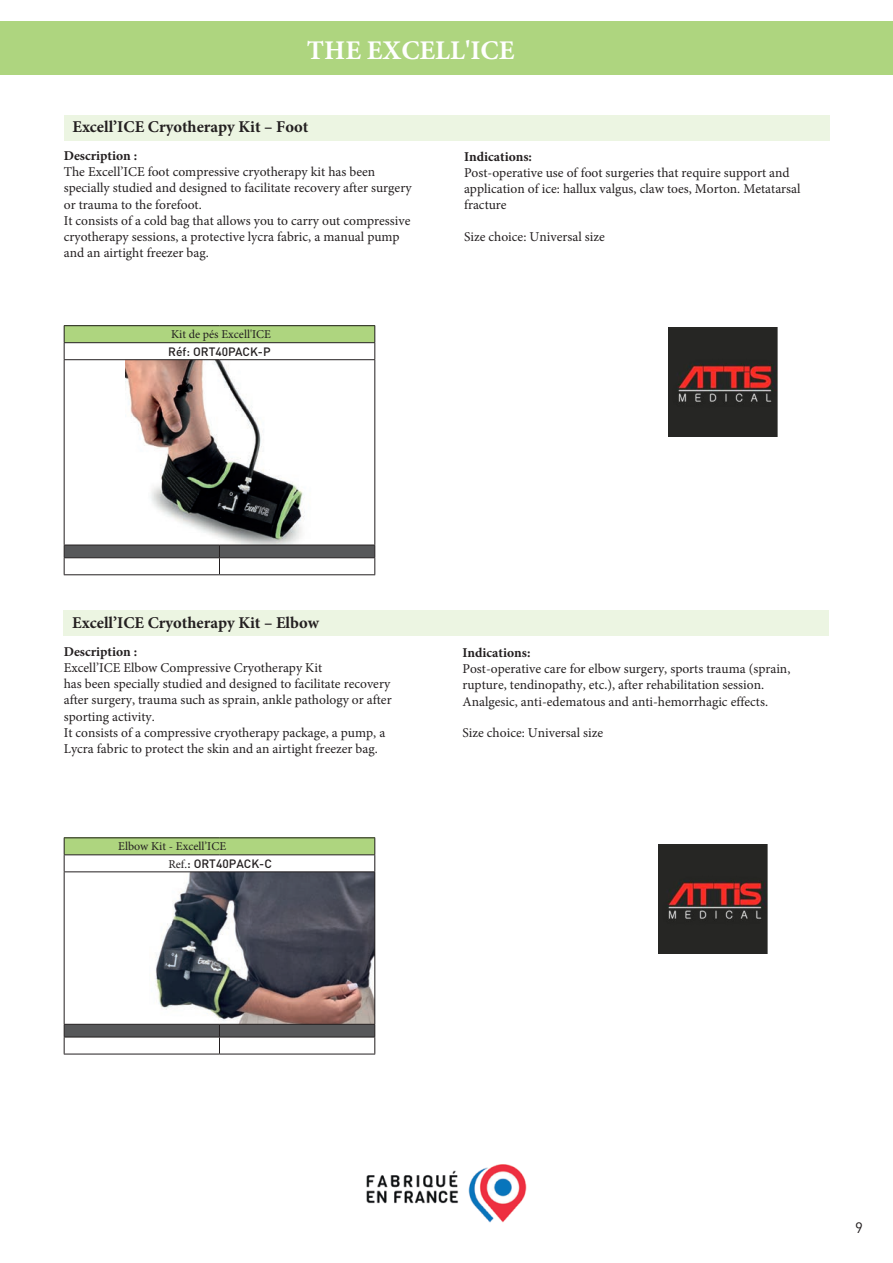
<style>
.page{position:relative;width:893px;height:1263px;background:#fff}
.page>*{position:absolute;margin:0;border:0;box-sizing:border-box;transform-origin:0 0}
.t1{font:700 27px "Minion Pro";color:#fff}
.t2{font:700 16.5px "Minion Pro";color:#231f20}
.t3{font:15px "DIN Pro";color:#231f20}
.t4{font:13.5px/16.2px "Minion Pro";color:#231f20}
.t5{font:700 13.5px "Minion Pro";color:#231f20}
.t6{font:12px "Minion Pro";color:#231f20}
.t7{font:500 12px "DIN Pro";color:#231f20}
.s1{font-family:"Minion Pro";font-weight:400}
</style>
<div class="page">
<div style="left:0;top:21px;width:893px;height:53px;background:#aed57f"></div>
<img style="left:366px;top:1164px;width:161px;height:59px">
<div style="left:64px;top:115px;width:765px;height:25px;background:#ecf5e2"></div>
<div style="left:64px;top:326px;width:311px;height:17px;background:#aed57f"></div>
<svg style="left:65px;top:343px;width:309px;height:202px"></svg>
<hr style="left:64px;top:325px;width:155px;height:1px;background:#231f20">
<hr style="left:219px;top:325px;width:156px;height:1px;background:#231f20">
<hr style="left:64px;top:342px;width:155px;height:1px;background:#231f20">
<svg style="left:64px;top:326px;width:1px;height:33px"></svg>
<hr style="left:219px;top:342px;width:156px;height:1px;background:#231f20">
<svg style="left:374px;top:326px;width:1px;height:33px"></svg>
<hr style="left:64px;top:359px;width:155px;height:1px;background:#231f20">
<hr style="left:64px;top:360px;width:1px;height:185px;background:#231f20">
<hr style="left:219px;top:359px;width:156px;height:1px;background:#231f20">
<hr style="left:374px;top:360px;width:1px;height:185px;background:#231f20">
<svg style="left:64px;top:545px;width:311px;height:29px"></svg>
<hr style="left:64px;top:574px;width:155px;height:1px;background:#231f20">
<hr style="left:219px;top:574px;width:156px;height:1px;background:#231f20">
<div style="left:64px;top:610px;width:765px;height:26px;background:#ecf5e2"></div>
<div style="left:64px;top:838px;width:311px;height:17px;background:#aed57f"></div>
<svg style="left:65px;top:855px;width:309px;height:169px"></svg>
<hr style="left:64px;top:837px;width:155px;height:1px;background:#231f20">
<hr style="left:219px;top:837px;width:156px;height:1px;background:#231f20">
<hr style="left:64px;top:854px;width:155px;height:1px;background:#231f20">
<svg style="left:64px;top:838px;width:1px;height:33px"></svg>
<hr style="left:219px;top:854px;width:156px;height:1px;background:#231f20">
<svg style="left:374px;top:838px;width:1px;height:33px"></svg>
<hr style="left:64px;top:871px;width:155px;height:1px;background:#231f20">
<hr style="left:64px;top:872px;width:1px;height:152px;background:#231f20">
<hr style="left:219px;top:871px;width:156px;height:1px;background:#231f20">
<hr style="left:374px;top:872px;width:1px;height:152px;background:#231f20">
<svg style="left:64px;top:1024px;width:311px;height:30px"></svg>
<hr style="left:64px;top:1054px;width:155px;height:1px;background:#231f20">
<hr style="left:219px;top:1054px;width:156px;height:1px;background:#231f20">
<img style="left:668px;top:327px;width:110px;height:109px">
<img style="left:659px;top:845px;width:109px;height:109px">
<h1 class="t1" style="left:307px;top:31px;width:209px">THE EXCELL'ICE</h1>
<p class="t2" style="left:72px;top:115px;width:237px">Excell’ICE Cryotherapy Kit – Foot</p>
<p class="t5" style="left:64px;top:146px;width:75px">Description :</p>
<p class="t4" style="left:64px;top:164px;width:349px">The Excell’ICE foot compressive cryotherapy kit has been specially studied and designed to facilitate recovery after surgery or trauma to the forefoot.<br>It consists of a cold bag that allows you to carry out compressive cryotherapy sessions, a protective lycra fabric, a manual pump and an airtight freezer bag.</p>
<p class="t6" style="left:171px;top:326px;width:101px">Kit de pés Excell'ICE</p>
<p class="t7" style="left:168px;top:343px;width:104px">Réf: ORT40PACK-P</p>
<p class="t5" style="left:464px;top:147px;width:69px">Indications:</p>
<p class="t4" style="left:464px;top:165px;width:338px">Post-operative use of foot surgeries that require support and application of ice: hallux valgus, claw toes, Morton. Metatarsal fracture</p>
<p class="t4" style="left:464px;top:229px;width:142px">Size choice: Universal size</p>
<p class="t2" style="left:72px;top:611px;width:248px">Excell’ICE Cryotherapy Kit – Elbow</p>
<p class="t5" style="left:64px;top:642px;width:75px">Description :</p>
<p class="t4" style="left:64px;top:659px;width:329px">Excell’ICE Elbow Compressive Cryotherapy Kit<br>has been specially studied and designed to facilitate recovery after surgery, trauma such as sprain, ankle pathology or after sporting activity.<br>It consists of a compressive cryotherapy package, a pump, a Lycra fabric to protect the skin and an airtight freezer bag.</p>
<p class="t6" style="left:118px;top:838px;width:109px">Elbow Kit - Excell’ICE</p>
<p class="t7" style="left:168px;top:855px;width:105px"><span class="s1">Ref.</span>: ORT40PACK-C</p>
<p class="t5" style="left:462px;top:643px;width:69px">Indications:</p>
<p class="t4" style="left:462px;top:661px;width:329px">Post-operative care for elbow surgery, sports trauma (sprain, rupture, tendinopathy, etc.), after rehabilitation session.<br>Analgesic, anti-edematous and anti-hemorrhagic effects.</p>
<p class="t4" style="left:462px;top:724px;width:142px">Size choice: Universal size</p>
<p class="t3" style="left:855px;top:1217px;width:9px">9</p>
</div>
